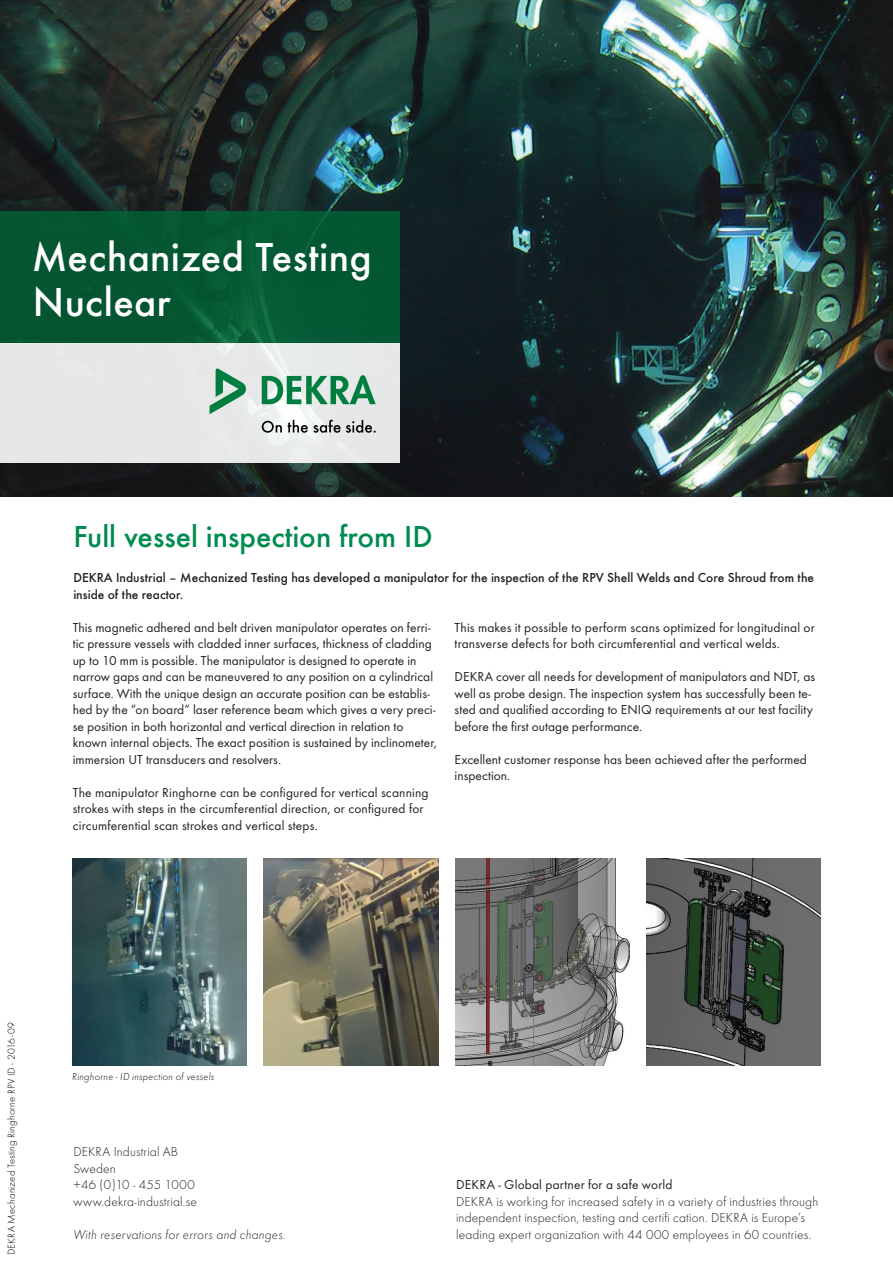
<style>
.page{position:relative;width:893px;height:1263px;background:#fff}
.page>*{position:absolute;margin:0;border:0;box-sizing:border-box;transform-origin:0 0}
.Headline_26_26pt_neg{font:500 42px "Futura T";letter-spacing:.01em;color:#fff}
.Headline{font:500 31.5px "Futura T";color:#008c4f}
.copy_9pt_11pt{font:13.5px/16.5px "Futura T Boo";letter-spacing:.005em;color:#231f20}
.address_10_13pt{font:300 13.5px "Futura T";letter-spacing:.01em;color:#231f20}
.introduction_9pt_11p{font:500 13.5px/16.5px "Futura T";color:#231f20}
.address_10_13pt-2{font:italic 300 13.5px "Futura T";letter-spacing:.01em;color:#231f20}
.address_10_13pt-3{font:13.5px "Futura T Boo";letter-spacing:.015em;color:#231f20}
.t1{font:300 10.5px "Futura T";letter-spacing:.02em;color:#000}
.t2{font:italic 300 10.5px "Futura T";letter-spacing:.02em;color:#000}
</style>
<div class="page">
<img style="left:0;top:0;width:893px;height:497px">
<div style="left:0;top:212px;width:400px;height:132px;background:#045732"></div>
<div style="left:0;top:344px;width:400px;height:119px;background:#e7e7e7"></div>
<svg style="left:262px;top:375px;width:114px;height:29px"></svg>
<svg style="left:209px;top:368px;width:37px;height:46px"></svg>
<svg style="left:262px;top:421px;width:20px;height:12px"></svg>
<svg style="left:288px;top:420px;width:88px;height:13px"></svg>
<img style="left:72px;top:859px;width:174px;height:207px">
<img style="left:264px;top:859px;width:174px;height:207px">
<img style="left:455px;top:859px;width:174px;height:207px">
<img style="left:647px;top:859px;width:174px;height:207px">
<p class="Headline_26_26pt_neg" style="left:32px;top:233px;width:341px">Mechanized Testing</p>
<p class="Headline_26_26pt_neg" style="left:33px;top:278px;width:139px">Nuclear</p>
<p class="Headline" style="left:73px;top:518px;width:361px">Full vessel inspection from ID</p>
<p class="introduction_9pt_11p" style="left:73px;top:569px;width:742px">DEKRA Industrial – Mechanized Testing has developed a manipulator for the inspection of the RPV Shell Welds and Core Shroud from the inside of the reactor.</p>
<p class="copy_9pt_11pt" style="left:73px;top:619px;width:366px">This magnetic adhered and belt driven manipulator operates on ferri&shy;tic pressure vessels with cladded inner surfaces, thickness of cladding up to 10 mm is possible. The manipulator is designed to operate in narrow gaps and can be maneuvered to any position on a cylindrical surface. With the unique design an accurate position can be establis&shy;hed by the “on board” laser reference beam which gives a very preci&shy;se position in both horizontal and vertical direction in relation to known internal objects. The exact position is sustained by inclinometer, immersion UT transducers and resolvers.</p>
<p class="copy_9pt_11pt" style="left:73px;top:784px;width:357px">The manipulator Ringhorne can be configured for vertical scanning strokes with steps in the circumferential direction, or configured for circumferential scan strokes and vertical steps.</p>
<p class="copy_9pt_11pt" style="left:455px;top:619px;width:362px">This makes it possible to perform scans optimized for longitudinal or transverse defects for both circumferential and vertical welds.</p>
<p class="copy_9pt_11pt" style="left:455px;top:668px;width:362px">DEKRA cover all needs for development of manipulators and NDT, as well as probe design. The inspection system has successfully been te&shy;sted and qualified according to ENIQ requirements at our test facility before the first outage performance.</p>
<p class="copy_9pt_11pt" style="left:455px;top:751px;width:354px">Excellent customer response has been achieved after the performed inspection.</p>
<p class="t1" style="left:6px;top:1255px;width:234px;rotate:-90deg">DEKRA Mechanized Testing Ringhorne RPV ID - 2016-09</p>
<p class="t2" style="left:72px;top:1070px;width:144px">Ringhorne - ID inspection of vessels</p>
<p class="address_10_13pt" style="left:73px;top:1145px;width:106px">DEKRA Industrial AB</p>
<p class="address_10_13pt" style="left:73px;top:1161px;width:44px">Sweden</p>
<p class="address_10_13pt" style="left:73px;top:1178px;width:123px">+46 (0)10 - 455 1000</p>
<p class="address_10_13pt" style="left:73px;top:1194px;width:125px">www.dekra-industrial.se</p>
<p class="address_10_13pt-2" style="left:73px;top:1227px;width:214px">With reservations for errors and changes.</p>
<p class="address_10_13pt-3" style="left:456px;top:1177px;width:218px">DEKRA - Global partner for a safe world</p>
<p class="address_10_13pt" style="left:456px;top:1194px;width:364px">DEKRA is working for increased safety in a variety of industries through</p>
<p class="address_10_13pt" style="left:456px;top:1211px;width:351px">independent inspection, testing and certifi cation. DEKRA is Europe‘s</p>
<p class="address_10_13pt" style="left:456px;top:1227px;width:357px">leading expert organization with 44 000 employees in 60 countries.</p>
</div>
